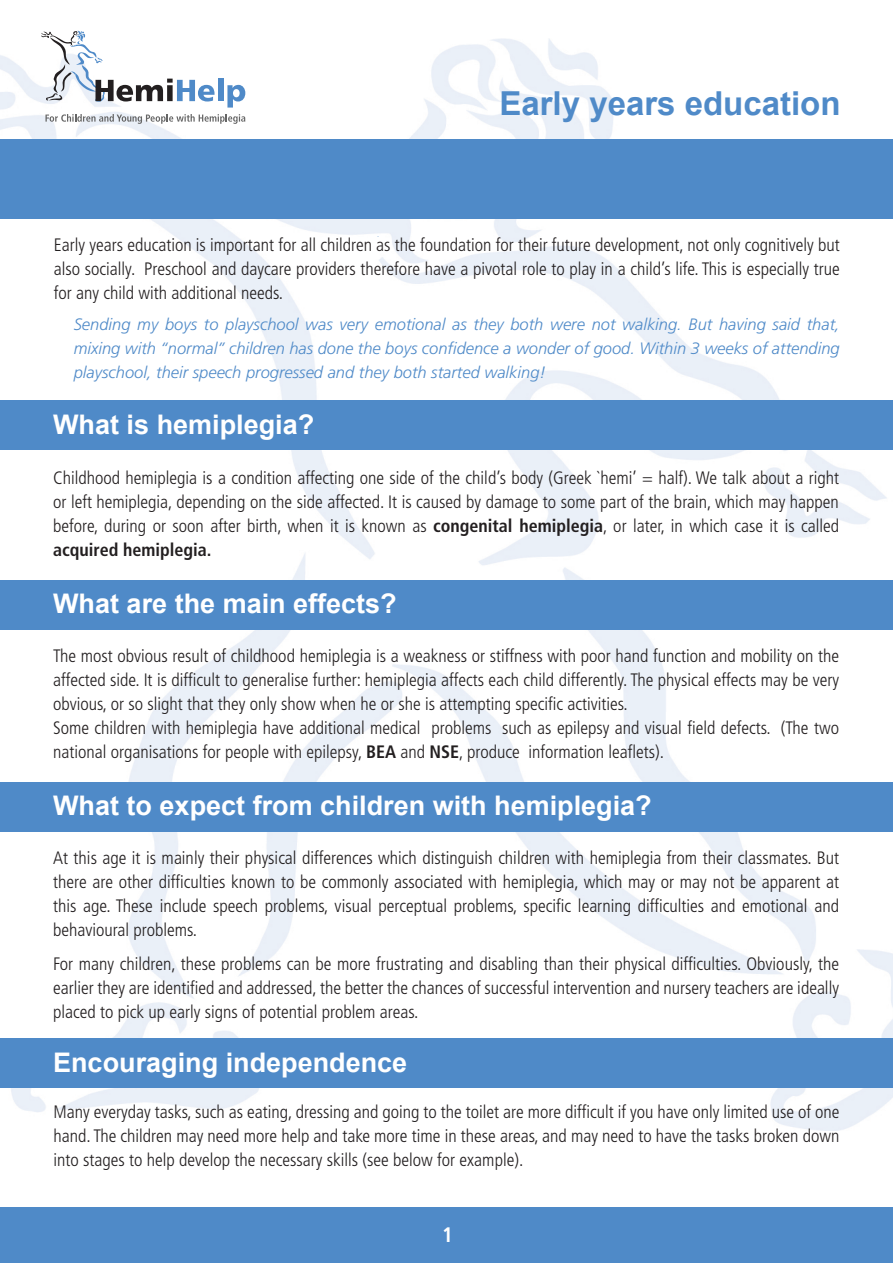
<style>
.page{position:relative;width:893px;height:1263px;background:#fff}
.page>*{position:absolute;margin:0;border:0;box-sizing:border-box;transform-origin:0 0}
.t1{font:700 33px "Arial";color:#4f8ac8}
.t2{font:700 27px "Arial";color:#fff}
.t3{font:700 condensed 21px "Frutiger";color:#fff}
.t4{font:300 condensed 18px/24px "Frutiger";color:#231f20;text-align:justify}
.t5{font:italic 300 16.5px/24px "Frutiger";color:#4f8ac8;text-align:justify}
.s1{font-weight:700}
</style>
<div class="page">
<img style="left:0;top:39px;width:893px;height:1091px">
<svg style="left:41px;top:30px;width:174px;height:72px"></svg>
<div style="left:218px;top:78px;width:6px;height:23px;background:#4f8ac8"></div>
<svg style="left:227px;top:85px;width:18px;height:23px"></svg>
<svg style="left:45px;top:114px;width:200px;height:10px"></svg>
<div style="left:0;top:1208px;width:893px;height:55px;background:#4f8ac8"></div>
<div style="left:0;top:139px;width:893px;height:79px;background:#4f8ac8"></div>
<div style="left:0;top:400px;width:893px;height:50px;background:#4f8ac8"></div>
<div style="left:0;top:782px;width:893px;height:50px;background:#4f8ac8"></div>
<div style="left:0;top:580px;width:893px;height:50px;background:#4f8ac8"></div>
<div style="left:0;top:1038px;width:893px;height:50px;background:#4f8ac8"></div>
<p class="t1" style="left:499px;top:82px;width:343px">Early years education</p>
<p class="t4" style="left:54px;top:233px;width:787px">Early years education is important for all children as the foundation for their future development, not only cognitively but also socially. Preschool and daycare providers therefore have a pivotal role to play in a child’s life. This is especially true for any child with additional needs.</p>
<p class="t5" style="left:74px;top:312px;width:768px">Sending my boys to playschool was very emotional as they both were not walking. But having said that, mixing with “normal” children has done the boys confidence a wonder of good. Within 3 weeks of attending playschool, their speech progressed and they both started walking!</p>
<p class="t2" style="left:53px;top:406px;width:263px">What is hemiplegia?</p>
<p class="t4" style="left:53px;top:466px;width:787px">Childhood hemiplegia is a condition affecting one side of the child’s body (Greek `hemi’ = half). We talk about a right or left hemiplegia, depending on the side affected. It is caused by damage to some part of the brain, which may happen before, during or soon after birth, when it is known as <span class="s1">congenital hemiplegia</span>, or later, in which case it is called <span class="s1">acquired hemiplegia.</span></p>
<p class="t2" style="left:53px;top:586px;width:345px">What are the main effects?</p>
<p class="t4" style="left:53px;top:644px;width:787px">The most obvious result of childhood hemiplegia is a weakness or stiffness with poor hand function and mobility on the affected side. It is difficult to generalise further: hemiplegia affects each child differently. The physical effects may be very obvious, or so slight that they only show when he or she is attempting specific activities.</p>
<p class="t4" style="left:53px;top:716px;width:787px">Some children with hemiplegia have additional medical problems such as epilepsy and visual field defects. (The two national organisations for people with epilepsy, <span class="s1">BEA</span> and <span class="s1">NSE</span>, produce information leaflets).</p>
<p class="t2" style="left:53px;top:788px;width:600px">What to expect from children with hemiplegia?</p>
<p class="t4" style="left:53px;top:845px;width:787px">At this age it is mainly their physical differences which distinguish children with hemiplegia from their classmates. But there are other difficulties known to be commonly associated with hemiplegia, which may or may not be apparent at this age. These include speech problems, visual perceptual problems, specific learning difficulties and emotional and behavioural problems.</p>
<p class="t4" style="left:53px;top:952px;width:787px">For many children, these problems can be more frustrating and disabling than their physical difficulties. Obviously, the earlier they are identified and addressed, the better the chances of successful intervention and nursery teachers are ideally placed to pick up early signs of potential problem areas.</p>
<p class="t2" style="left:53px;top:1044px;width:356px">Encouraging independence</p>
<p class="t4" style="left:54px;top:1100px;width:787px">Many everyday tasks, such as eating, dressing and going to the toilet are more difficult if you have only limited use of one hand. The children may need more help and take more time in these areas, and may need to have the tasks broken down into stages to help develop the necessary skills (see below for example).</p>
<p class="t3" style="left:442px;top:1222px;width:12px">1</p>
</div>
